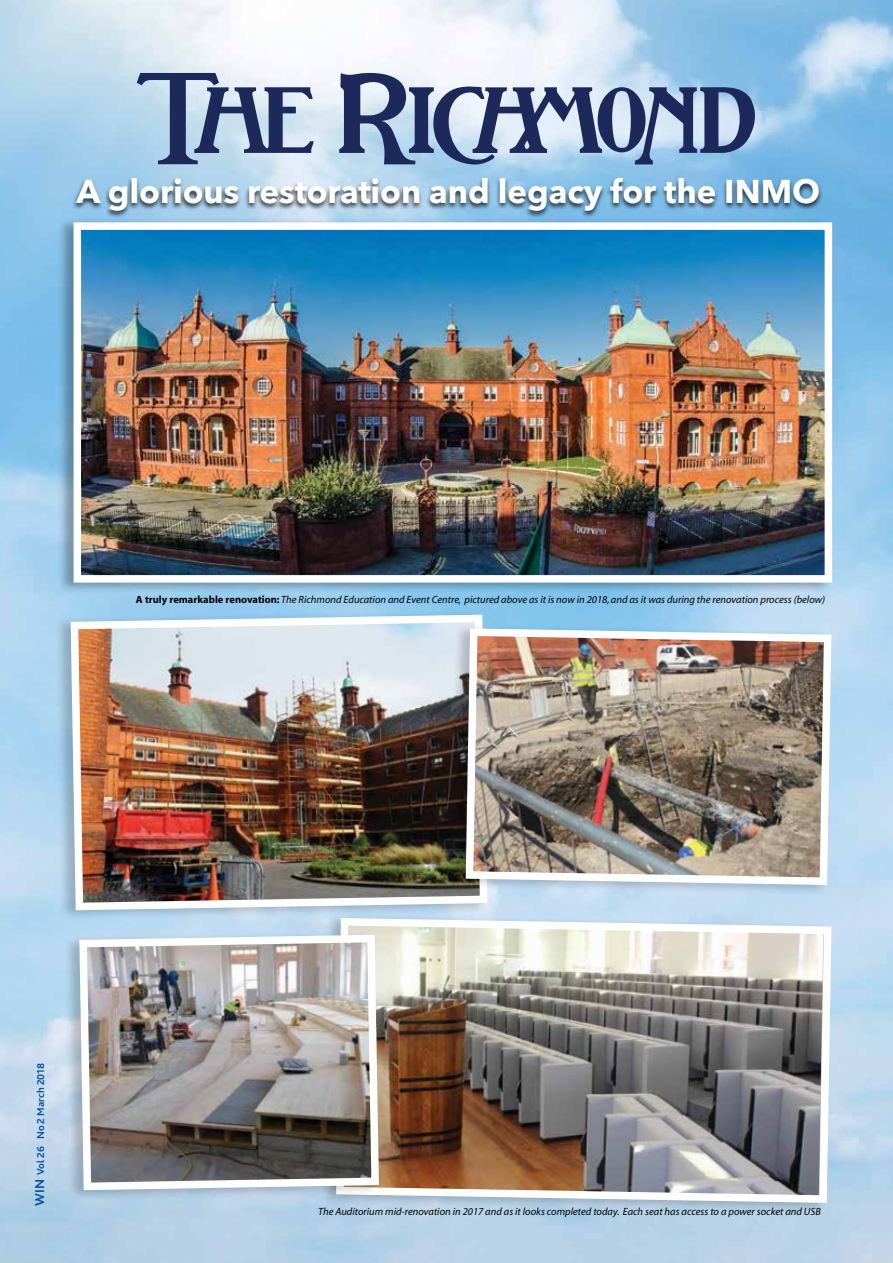
<style>
.page{position:relative;width:893px;height:1263px;background:#fff}
.page>*{position:absolute;margin:0;border:0;box-sizing:border-box;transform-origin:0 0}
.t1{font:700 33px "Avenir Next";letter-spacing:-.005em;color:#fff}
.t2{font:italic 10.5px "Myriad";color:#000}
.t3{font:700 10.5px "Bliss Pro";color:#00539f}
.s1{font-weight:700;font-style:normal}
.s2{font-size:13.5px}
</style>
<div class="page">
<img style="left:0;top:0;width:893px;height:1263px">
<div style="left:57px;top:217px;width:775px;height:377px;background:#000;opacity:.3"></div>
<img style="left:83px;top:231px;width:740px;height:343px">
<div style="left:74px;top:222px;width:758px;height:361px;border:8px solid #fff"></div>
<div style="left:320px;top:913px;width:512px;height:301px;background:#000;opacity:.2"></div>
<img style="left:332px;top:914px;width:503px;height:293px">
<div style="left:55px;top:610px;width:433px;height:311px;background:#000;opacity:.2"></div>
<img style="left:67px;top:611px;width:424px;height:303px">
<div style="left:63px;top:930px;width:316px;height:271px;background:#000;opacity:.2"></div>
<img style="left:76px;top:931px;width:307px;height:263px">
<div style="left:72px;top:176px;width:751px;height:42px;background:#000;opacity:.75"></div>
<svg style="left:339px;top:72px;width:418px;height:93px;background:#889bb9"></svg>
<svg style="left:137px;top:73px;width:177px;height:91px;background:#91a2bd"></svg>
<div style="left:450px;top:623px;width:381px;height:273px;background:#000;opacity:.2"></div>
<img style="left:462px;top:625px;width:373px;height:264px">
<h1 class="t1" style="left:77px;top:171px;width:745px">A glorious restoration and legacy for the INMO</h1>
<p class="t2" style="left:136px;top:594px;width:691px"><span class="s1">A truly remarkable renovation:</span> The Richmond Education and Event Centre, pictured above as it is now in 2018, and as it was during the renovation process (below)</p>
<p class="t3" style="left:34px;top:1205px;width:144px;rotate:-90deg"><span class="s2">WIN</span> Vol 26 No 2 March 2018</p>
<p class="t2" style="left:318px;top:1206px;width:504px">The Auditorium mid-renovation in 2017 and as it looks completed today. Each seat has access to a power socket and USB</p>
</div>
